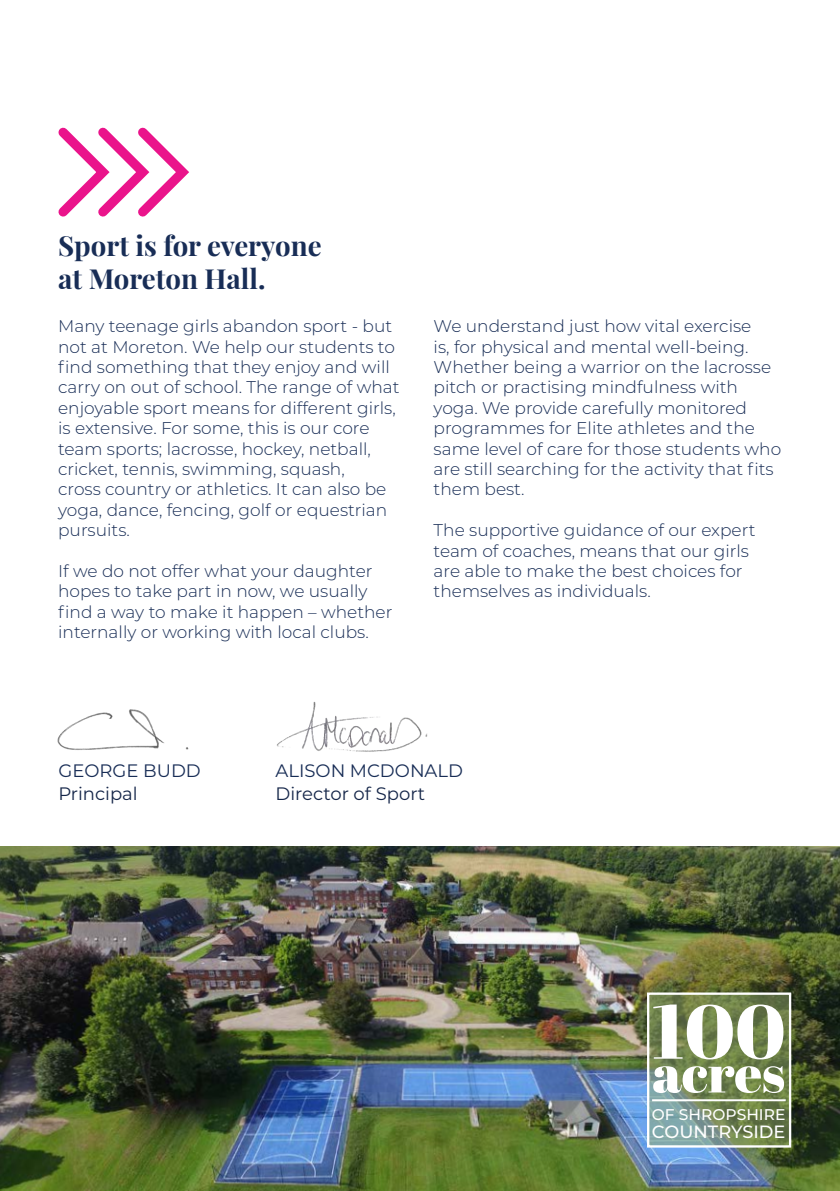
<style>
.page{position:relative;width:840px;height:1191px;background:#fff}
.page>*{position:absolute;margin:0;border:0;box-sizing:border-box;transform-origin:0 0}
.t1{font:76.2px "Abril Fatface";color:#fff}
.t2{font:54px "Abril Fatface";letter-spacing:-.005em;color:#fff}
.t3{font:700 27.6px "Playfair Display";color:#182d56}
.t4{font:18px "Montserrat";color:#182d56}
.t5{font:18px "Montserrat";color:#152649}
.t6{font:500 17.8px "Montserrat";color:#fff}
.t7{font:300 17px/20.4px "Montserrat";color:#182d56}
.t8{font:500 15.4px "Montserrat";color:#fff}
</style>
<div class="page">
<img style="left:0;top:847px;width:839px;height:344px">
<svg style="left:649px;top:995px;width:138px;height:149px;background:#708559"></svg>
<svg style="left:58px;top:127px;width:131px;height:90px"></svg>
<div style="left:646px;top:992px;width:144px;height:155px;border:2px solid #fff"></div>
<hr style="left:651px;top:1099px;width:134px;height:2px;background:#fff">
<img style="left:57px;top:709px;width:132px;height:41px">
<img style="left:277px;top:701px;width:151px;height:51px">
<p class="t3" style="left:58px;top:228px;width:265px">Sport is for everyone</p>
<p class="t3" style="left:58px;top:261px;width:209px">at Moreton Hall.</p>
<p class="t7" style="left:58px;top:315px;width:343px">Many teenage girls abandon sport - but not at Moreton. We help our students to find something that they enjoy and will carry on out of school. The range of what enjoyable sport means for different girls, is extensive. For some, this is our core team sports; lacrosse, hockey, netball, cricket, tennis, swimming, squash,<br>cross country or athletics. It can also be yoga, dance, fencing, golf or equestrian pursuits.</p>
<p class="t7" style="left:58px;top:560px;width:335px">If we do not offer what your daughter hopes to take part in now, we usually find a way to make it happen – whether internally or working with local clubs.</p>
<p class="t7" style="left:433px;top:315px;width:349px">We understand just how vital exercise<br>is, for physical and mental well-being.<br>Whether being a warrior on the lacrosse pitch or practising mindfulness with yoga. We provide carefully monitored programmes for Elite athletes and the same level of care for those students who are still searching for the activity that fits them best.</p>
<p class="t7" style="left:433px;top:519px;width:323px">The supportive guidance of our expert team of coaches, means that our girls are able to make the best choices for themselves as individuals.</p>
<p class="t4" style="left:58px;top:758px;width:144px">GEORGE BUDD</p>
<p class="t4" style="left:275px;top:758px;width:189px">ALISON MCDONALD</p>
<p class="t5" style="left:58px;top:781px;width:81px">Principal</p>
<p class="t5" style="left:275px;top:781px;width:151px">Director of Sport</p>
<p class="t1" style="left:651px;top:978px;width:135px">100</p>
<p class="t2" style="left:651px;top:1035px;width:134px">acres</p>
<p class="t8" style="left:651px;top:1103px;width:135px">OF SHROPSHIRE</p>
<p class="t6" style="left:651px;top:1119px;width:135px">COUNTRYSIDE</p>
</div>
